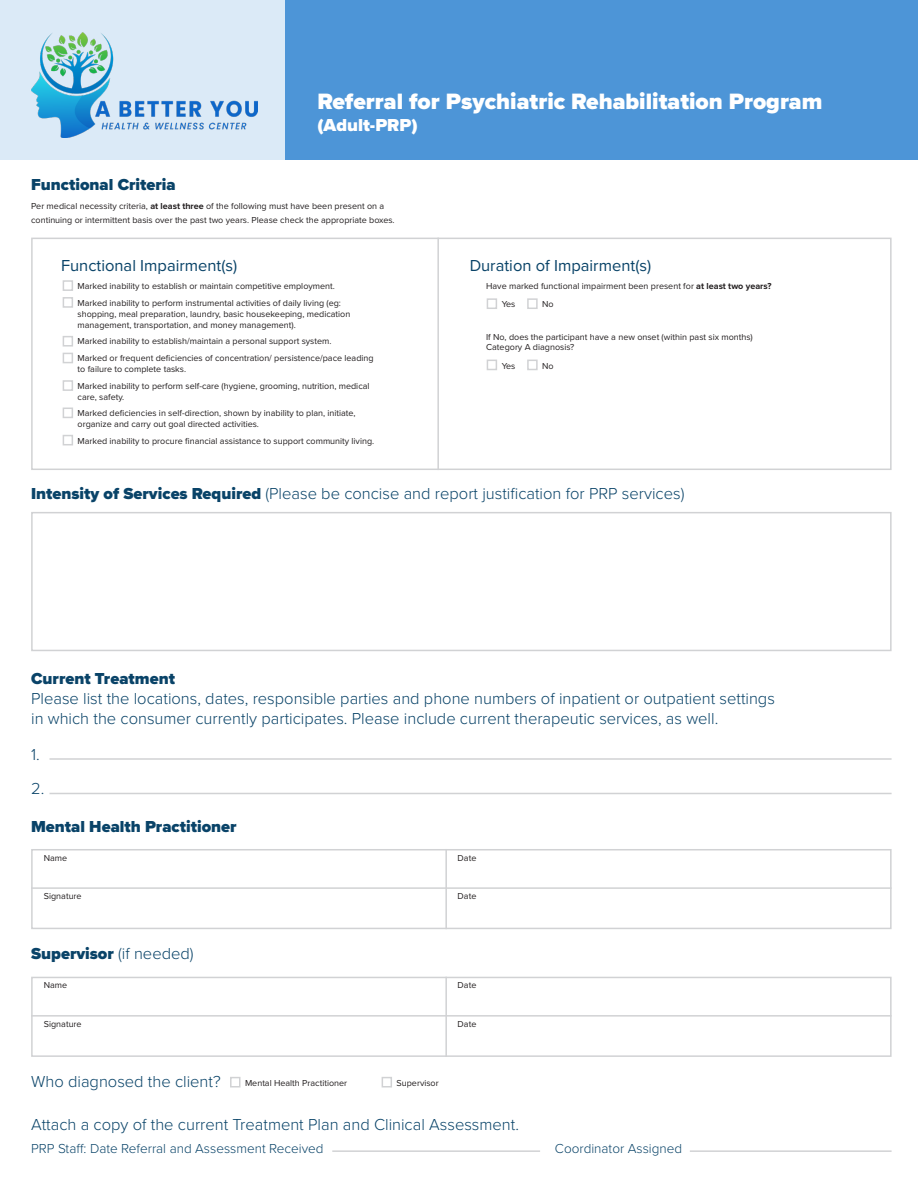
<style>
.page{position:relative;width:918px;height:1188px;background:#fff}
.page>*{position:absolute;margin:0;border:0;box-sizing:border-box;transform-origin:0 0}
.t1{font:900 23.1px "Proxima Nova";color:#fff}
.t2{font:900 18px "Proxima Nova";color:#fff}
.t3{font:300 16.5px/19.8px "Proxima Nova";color:#094368}
.t4{font:900 16.5px "Proxima Nova";color:#094368}
.t5{font:16.5px "Proxima Nova";color:#094368}
.t6{font:300 13.5px "Proxima Nova";color:#094368}
.t7{font:9px/10.8px "Proxima Nova";color:#231f20}
.s1{font-weight:700}
.s2{font-weight:900}
.s3{font-weight:300}
</style>
<div class="page">
<hr style="left:332px;top:1150px;width:208px;height:2px;background:#d1d2d4">
<hr style="left:690px;top:1150px;width:202px;height:2px;background:#d1d2d4">
<div style="left:31px;top:512px;width:861px;height:139px;border:2px solid #d1d2d4"></div>
<div style="left:31px;top:238px;width:861px;height:232px;border:2px solid #d1d2d4"></div>
<hr style="left:50px;top:758px;width:842px;height:2px;background:#d1d2d4">
<hr style="left:50px;top:793px;width:842px;height:1px;background:#d1d2d4">
<hr style="left:437px;top:238px;width:2px;height:232px;background:#d1d2d4">
<div style="left:63px;top:280px;width:10px;height:11px;border:2px solid #d1d2d4"></div>
<div style="left:63px;top:380px;width:10px;height:11px;border:2px solid #d1d2d4"></div>
<div style="left:63px;top:336px;width:10px;height:11px;border:2px solid #d1d2d4"></div>
<div style="left:63px;top:297px;width:10px;height:11px;border:2px solid #d1d2d4"></div>
<div style="left:63px;top:408px;width:10px;height:10px;border:2px solid #d1d2d4"></div>
<div style="left:63px;top:435px;width:10px;height:10px;border:2px solid #d1d2d4"></div>
<div style="left:63px;top:353px;width:10px;height:10px;border:2px solid #d1d2d4"></div>
<div style="left:487px;top:298px;width:10px;height:11px;border:2px solid #d1d2d4"></div>
<div style="left:487px;top:360px;width:10px;height:10px;border:2px solid #d1d2d4"></div>
<div style="left:527px;top:298px;width:11px;height:11px;border:2px solid #d1d2d4"></div>
<div style="left:527px;top:360px;width:11px;height:10px;border:2px solid #d1d2d4"></div>
<div style="left:31px;top:849px;width:861px;height:80px;border:2px solid #d1d2d4"></div>
<div style="left:31px;top:977px;width:861px;height:80px;border:2px solid #d1d2d4"></div>
<hr style="left:31px;top:887px;width:861px;height:2px;background:#d1d2d4">
<hr style="left:31px;top:1015px;width:861px;height:2px;background:#d1d2d4">
<hr style="left:445px;top:849px;width:2px;height:80px;background:#d1d2d4">
<hr style="left:445px;top:977px;width:2px;height:80px;background:#d1d2d4">
<div style="left:230px;top:1077px;width:11px;height:11px;border:2px solid #d1d2d4"></div>
<div style="left:382px;top:1077px;width:10px;height:11px;border:2px solid #d1d2d4"></div>
<div style="left:0;top:0;width:918px;height:160px;background:#dbeaf7"></div>
<div style="left:285px;top:0;width:633px;height:160px;background:#4d95d7"></div>
<img style="left:31px;top:33px;width:227px;height:104px">
<p class="t4" style="left:31px;top:172px;width:146px">Functional Criteria</p>
<p class="t1" style="left:317px;top:84px;width:507px">Referral for Psychiatric Rehabilitation Program</p>
<p class="t2" style="left:317px;top:111px;width:102px">(Adult-PRP)</p>
<p class="t7" style="left:31px;top:199px;width:365px;line-height:13.8px">Per medical necessity criteria, <span class="s1">at least three</span> of the following must have been present on a continuing or intermittent basis over the past two years. Please check the appropriate boxes.</p>
<p class="t5" style="left:61px;top:253px;width:178px">Functional Impairment(s)</p>
<p class="t5" style="left:470px;top:253px;width:183px">Duration of Impairment(s)</p>
<p class="t7" style="left:78px;top:280px;width:259px">Marked inability to establish or maintain competitive employment.</p>
<p class="t7" style="left:78px;top:297px;width:274px">Marked inability to perform instrumental activities of daily living (eg: shopping, meal preparation, laundry, basic housekeeping, medication management, transportation, and money management).</p>
<p class="t7" style="left:78px;top:336px;width:255px">Marked inability to establish/maintain a personal support system.</p>
<p class="t7" style="left:78px;top:352px;width:298px">Marked or frequent deficiencies of concentration/ persistence/pace leading to failure to complete tasks.</p>
<p class="t7" style="left:78px;top:380px;width:293px">Marked inability to perform self-care (hygiene, grooming, nutrition, medical care, safety.</p>
<p class="t7" style="left:78px;top:408px;width:280px">Marked deficiencies in self-direction, shown by inability to plan, initiate, organize and carry out goal directed activities.</p>
<p class="t7" style="left:78px;top:435px;width:298px">Marked inability to procure financial assistance to support community living.</p>
<p class="t7" style="left:486px;top:280px;width:287px">Have marked functional impairment been present for <span class="s1">at least two years?</span></p>
<p class="t7" style="left:502px;top:299px;width:15px">Yes</p>
<p class="t7" style="left:542px;top:299px;width:13px">No</p>
<p class="t7" style="left:486px;top:331px;width:268px">If No, does the participant have a new onset (within past six months)<br>Category A diagnosis?</p>
<p class="t7" style="left:502px;top:360px;width:15px">Yes</p>
<p class="t7" style="left:542px;top:360px;width:13px">No</p>
<p class="t3" style="left:31px;top:483px;width:655px"><span class="s2">Intensity of Services Required</span> (Please be concise and report justification for PRP services)</p>
<p class="t3" style="left:31px;top:668px;width:745px"><span class="s2">Current Treatment<br></span>Please list the locations, dates, responsible parties and phone numbers of inpatient or outpatient settings in which the consumer currently participates. Please include current therapeutic services, as well.</p>
<p class="t3" style="left:31px;top:743px;width:10px">1.</p>
<p class="t3" style="left:31px;top:778px;width:15px">2.</p>
<p class="t4" style="left:31px;top:814px;width:207px">Mental Health Practitioner</p>
<p class="t7" style="left:44px;top:852px;width:25px">Name</p>
<p class="t7" style="left:44px;top:890px;width:39px">Signature</p>
<p class="t4" style="left:31px;top:942px;width:164px">Supervisor <span class="s3">(if needed)</span></p>
<p class="t7" style="left:44px;top:980px;width:25px">Name</p>
<p class="t7" style="left:44px;top:1018px;width:39px">Signature</p>
<p class="t3" style="left:31px;top:1071px;width:191px">Who diagnosed the client?</p>
<p class="t7" style="left:245px;top:1077px;width:104px">Mental Health Practitioner</p>
<p class="t7" style="left:397px;top:1077px;width:44px">Supervisor</p>
<p class="t7" style="left:458px;top:852px;width:20px">Date</p>
<p class="t7" style="left:458px;top:890px;width:20px">Date</p>
<p class="t7" style="left:458px;top:980px;width:20px">Date</p>
<p class="t7" style="left:458px;top:1018px;width:20px">Date</p>
<p class="t3" style="left:31px;top:1113px;width:489px">Attach a copy of the current Treatment Plan and Clinical Assessment.</p>
<p class="t6" style="left:31px;top:1138px;width:294px">PRP Staff: Date Referral and Assessment Received</p>
<p class="t6" style="left:555px;top:1138px;width:129px">Coordinator Assigned</p>
</div>
